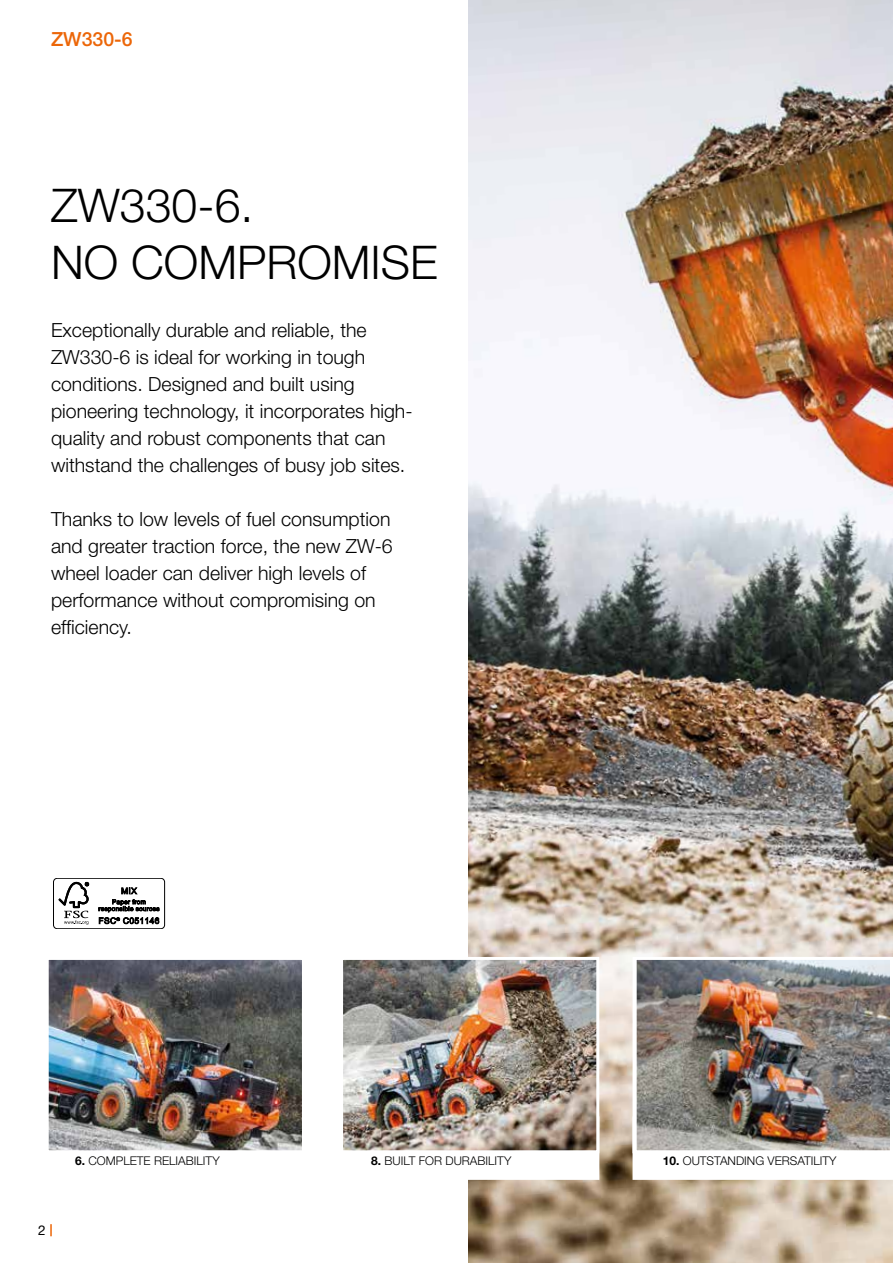
<style>
.page{position:relative;width:893px;height:1263px;background:#fff}
.page>*{position:absolute;margin:0;border:0;box-sizing:border-box;transform-origin:0 0}
.t1{font:300 46.5px/57px "Helvetica Neue LT Pro";color:#000}
.t2{font:300 19.5px/27px "Helvetica Neue LT Pro";color:#000}
.t3{font:500 19.5px "Helvetica Neue LT Pro";color:#ec6608}
.t4{font:13.5px "Helvetica Neue LT Pro";color:#000}
.t5{font:300 12px "Helvetica Neue LT Pro";color:#000}
.s1{font-weight:700}
</style>
<div class="page">
<svg style="left:50px;top:1224px;width:2px;height:12px"></svg>
<img style="left:469px;top:0;width:424px;height:1263px">
<div style="left:634px;top:1118px;width:257px;height:60px;background:#fff"></div>
<div style="left:632px;top:1116px;width:261px;height:64px;border:3px solid #fff"></div>
<img style="left:638px;top:961px;width:251px;height:188px">
<div style="left:634px;top:957px;width:259px;height:196px;border:3px solid #fff"></div>
<div style="left:340px;top:1116px;width:259px;height:64px;background:#fff"></div>
<img style="left:344px;top:961px;width:251px;height:188px">
<div style="left:340px;top:957px;width:259px;height:196px;border:3px solid #fff"></div>
<img style="left:50px;top:961px;width:251px;height:188px">
<div style="left:46px;top:957px;width:259px;height:196px;border:3px solid #fff"></div>
<div style="left:53px;top:878px;width:112px;height:51px;border:1px solid #000;border-radius:4px"></div>
<svg style="left:58px;top:882px;width:31px;height:43px"></svg>
<svg style="left:98px;top:887px;width:62px;height:37px"></svg>
<p class="t3" style="left:51px;top:27px;width:83px">ZW330‑6</p>
<h1 class="t1" style="left:51px;top:176px;width:388px">ZW330‑6.<br>NO COMPROMISE</h1>
<p class="t2" style="left:51px;top:316px;width:361px">Exceptionally durable and reliable, the ZW330-6 is ideal for working in tough conditions. Designed and built using pioneering technology, it incorporates high&shy;quality and robust components that can withstand the challenges of busy job sites.</p>
<p class="t2" style="left:51px;top:505px;width:343px">Thanks to low levels of fuel consumption and greater traction force, the new ZW-6 wheel loader can deliver high levels of performance without compromising on efficiency.</p>
<p class="t4" style="left:38px;top:1222px;width:9px">2</p>
<p class="t5" style="left:75px;top:1153px;width:139px"><span class="s1">4</span> DEMAND PERFECT ON</p>
<p class="t5" style="left:75px;top:1153px;width:146px"><span class="s1">6.</span> COMPLETE RELIABILITY</p>
<p class="t5" style="left:371px;top:1153px;width:142px"><span class="s1">8.</span> BUILT FOR DURABILITY</p>
<p class="t5" style="left:663px;top:1153px;width:175px"><span class="s1">10.</span> OUTSTANDING VERSATILITY</p>
</div>
